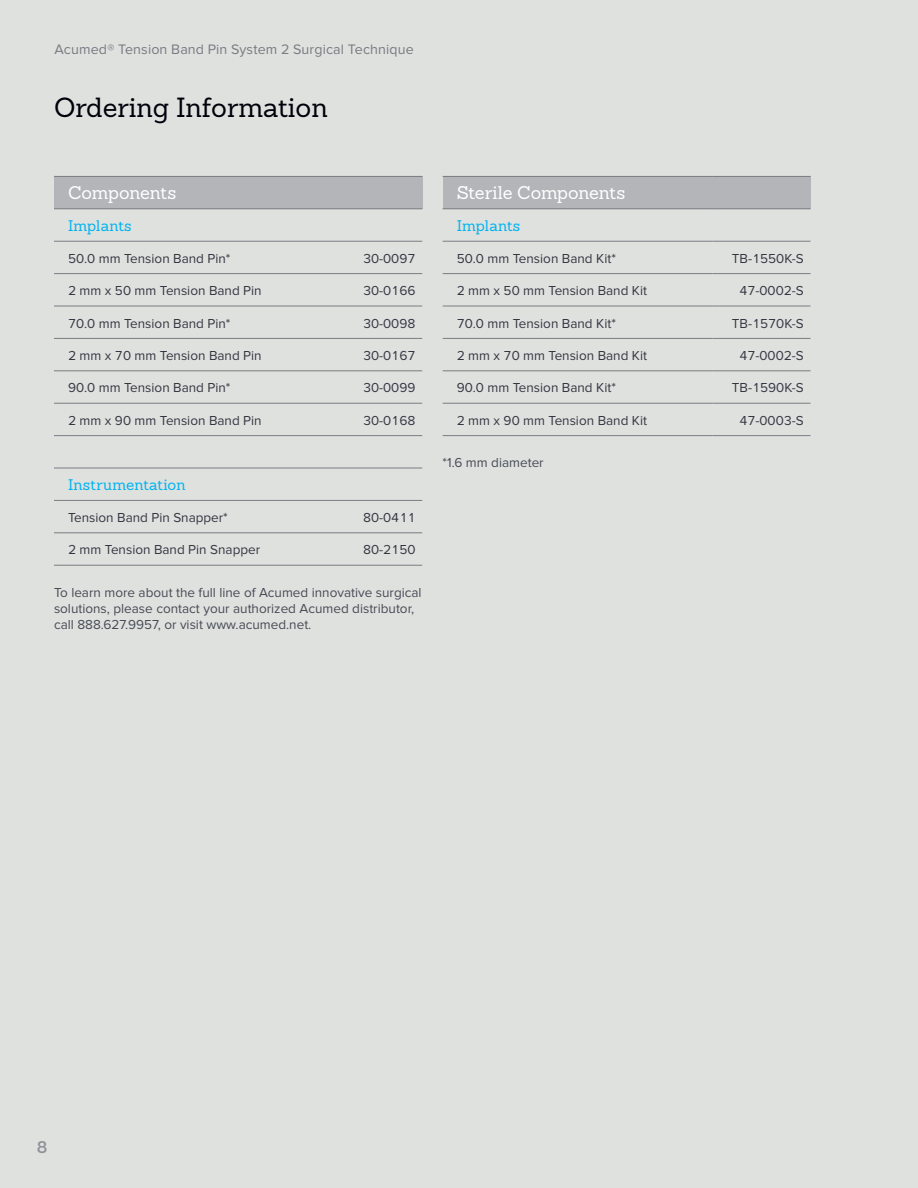
<style>
.page{position:relative;width:918px;height:1188px;background:#dfe1df}
.page>*{position:absolute;margin:0;border:0;box-sizing:border-box;transform-origin:0 0}
.t1{font:27px "Sanchez Slab";color:#00000a}
.t2{font:18px "Sanchez Slab";letter-spacing:-.01em;color:#fff}
.t3{font:600 16.5px "Sanchez Slab";color:#8e9297}
.t4{font:15px "Sanchez Slab";letter-spacing:.01em;color:#00b3ef}
.t5{font:14.25px "Proxima Nova";letter-spacing:.01em;color:#787b81}
.t6{font:13.5px "Proxima Nova";color:#343741}
.t7{font:13.5px/16.5px "Proxima Nova";color:#474c55}
</style>
<div class="page">
<div style="left:54px;top:176px;width:368px;height:33px;background:#b3b5b9"></div>
<hr style="left:324px;top:273px;width:98px;height:1px;background:#797d82">
<hr style="left:324px;top:306px;width:98px;height:1px;background:#797d82">
<hr style="left:324px;top:403px;width:98px;height:1px;background:#797d82">
<hr style="left:324px;top:435px;width:98px;height:1px;background:#797d82">
<hr style="left:324px;top:468px;width:98px;height:1px;background:#797d82">
<hr style="left:324px;top:500px;width:98px;height:1px;background:#797d82">
<hr style="left:54px;top:468px;width:270px;height:1px;background:#797d82">
<hr style="left:54px;top:176px;width:270px;height:1px;background:#797d82">
<hr style="left:324px;top:176px;width:98px;height:1px;background:#797d82">
<hr style="left:54px;top:208px;width:270px;height:1px;background:#797d82">
<hr style="left:324px;top:208px;width:98px;height:1px;background:#797d82">
<hr style="left:324px;top:241px;width:98px;height:1px;background:#797d82">
<hr style="left:324px;top:338px;width:98px;height:1px;background:#797d82">
<hr style="left:324px;top:370px;width:98px;height:1px;background:#797d82">
<hr style="left:324px;top:532px;width:98px;height:1px;background:#797d82">
<hr style="left:324px;top:565px;width:98px;height:1px;background:#797d82">
<hr style="left:54px;top:403px;width:270px;height:1px;background:#797d82">
<hr style="left:54px;top:435px;width:270px;height:1px;background:#797d82">
<hr style="left:54px;top:338px;width:270px;height:1px;background:#797d82">
<hr style="left:54px;top:370px;width:270px;height:1px;background:#797d82">
<hr style="left:54px;top:241px;width:270px;height:1px;background:#797d82">
<hr style="left:54px;top:273px;width:270px;height:1px;background:#797d82">
<hr style="left:54px;top:306px;width:270px;height:1px;background:#797d82">
<hr style="left:54px;top:500px;width:270px;height:1px;background:#797d82">
<hr style="left:54px;top:532px;width:270px;height:1px;background:#797d82">
<hr style="left:54px;top:565px;width:270px;height:1px;background:#797d82">
<div style="left:443px;top:176px;width:368px;height:33px;background:#b3b5b9"></div>
<hr style="left:443px;top:241px;width:270px;height:1px;background:#797d82">
<hr style="left:713px;top:241px;width:98px;height:1px;background:#797d82">
<hr style="left:443px;top:273px;width:270px;height:1px;background:#797d82">
<hr style="left:713px;top:273px;width:98px;height:1px;background:#797d82">
<hr style="left:443px;top:306px;width:270px;height:1px;background:#797d82">
<hr style="left:713px;top:306px;width:98px;height:1px;background:#797d82">
<hr style="left:443px;top:338px;width:270px;height:1px;background:#797d82">
<hr style="left:713px;top:338px;width:98px;height:1px;background:#797d82">
<hr style="left:443px;top:370px;width:270px;height:1px;background:#797d82">
<hr style="left:713px;top:370px;width:98px;height:1px;background:#797d82">
<hr style="left:443px;top:403px;width:270px;height:1px;background:#797d82">
<hr style="left:713px;top:403px;width:98px;height:1px;background:#797d82">
<hr style="left:443px;top:435px;width:270px;height:1px;background:#797d82">
<hr style="left:713px;top:435px;width:98px;height:1px;background:#797d82">
<hr style="left:443px;top:176px;width:270px;height:1px;background:#797d82">
<hr style="left:713px;top:176px;width:98px;height:1px;background:#797d82">
<hr style="left:443px;top:208px;width:270px;height:1px;background:#797d82">
<hr style="left:713px;top:208px;width:98px;height:1px;background:#797d82">
<p class="t5" style="left:55px;top:41px;width:361px">Acumed® Tension Band Pin System 2 Surgical Technique</p>
<h1 class="t1" style="left:54px;top:90px;width:275px">Ordering Information</h1>
<h2 class="t2" style="left:68px;top:181px;width:110px">Components</h2>
<p class="t4" style="left:68px;top:216px;width:65px">Implants</p>
<p class="t6" style="left:68px;top:251px;width:164px">50.0 mm Tension Band Pin*</p>
<p class="t6" style="left:363px;top:251px;width:54px">30-0097</p>
<p class="t6" style="left:68px;top:283px;width:195px">2 mm x 50 mm Tension Band Pin</p>
<p class="t6" style="left:363px;top:283px;width:54px">30-0166</p>
<p class="t6" style="left:68px;top:315px;width:164px">70.0 mm Tension Band Pin*</p>
<p class="t6" style="left:363px;top:315px;width:54px">30-0098</p>
<p class="t6" style="left:68px;top:348px;width:195px">2 mm x 70 mm Tension Band Pin</p>
<p class="t6" style="left:363px;top:348px;width:54px">30-0167</p>
<p class="t6" style="left:68px;top:380px;width:164px">90.0 mm Tension Band Pin*</p>
<p class="t6" style="left:363px;top:380px;width:54px">30-0099</p>
<p class="t6" style="left:68px;top:413px;width:195px">2 mm x 90 mm Tension Band Pin</p>
<p class="t6" style="left:363px;top:413px;width:54px">30-0168</p>
<p class="t4" style="left:68px;top:475px;width:119px">Instrumentation</p>
<p class="t6" style="left:68px;top:510px;width:161px">Tension Band Pin Snapper*</p>
<p class="t6" style="left:363px;top:510px;width:54px">80-0411</p>
<p class="t6" style="left:68px;top:542px;width:194px">2 mm Tension Band Pin Snapper</p>
<p class="t6" style="left:363px;top:542px;width:54px">80-2150</p>
<p class="t7" style="left:54px;top:584px;width:369px">To learn more about the full line of Acumed innovative surgical solutions, please contact your authorized Acumed distributor, call 888.627.9957, or visit www.acumed.net.</p>
<h2 class="t2" style="left:457px;top:181px;width:170px">Sterile Components</h2>
<p class="t4" style="left:457px;top:216px;width:65px">Implants</p>
<p class="t6" style="left:457px;top:251px;width:161px">50.0 mm Tension Band Kit*</p>
<p class="t6" style="left:732px;top:251px;width:73px">TB-1550K-S</p>
<p class="t6" style="left:457px;top:283px;width:192px">2 mm x 50 mm Tension Band Kit</p>
<p class="t6" style="left:739px;top:283px;width:66px">47-0002-S</p>
<p class="t6" style="left:457px;top:315px;width:161px">70.0 mm Tension Band Kit*</p>
<p class="t6" style="left:732px;top:315px;width:73px">TB-1570K-S</p>
<p class="t6" style="left:457px;top:348px;width:192px">2 mm x 70 mm Tension Band Kit</p>
<p class="t6" style="left:739px;top:348px;width:66px">47-0002-S</p>
<p class="t6" style="left:457px;top:380px;width:161px">90.0 mm Tension Band Kit*</p>
<p class="t6" style="left:732px;top:380px;width:73px">TB-1590K-S</p>
<p class="t6" style="left:457px;top:413px;width:192px">2 mm x 90 mm Tension Band Kit</p>
<p class="t6" style="left:739px;top:413px;width:66px">47-0003-S</p>
<p class="t7" style="left:443px;top:454px;width:103px">*1.6 mm diameter</p>
<p class="t3" style="left:37px;top:1136px;width:12px">8</p>
</div>
